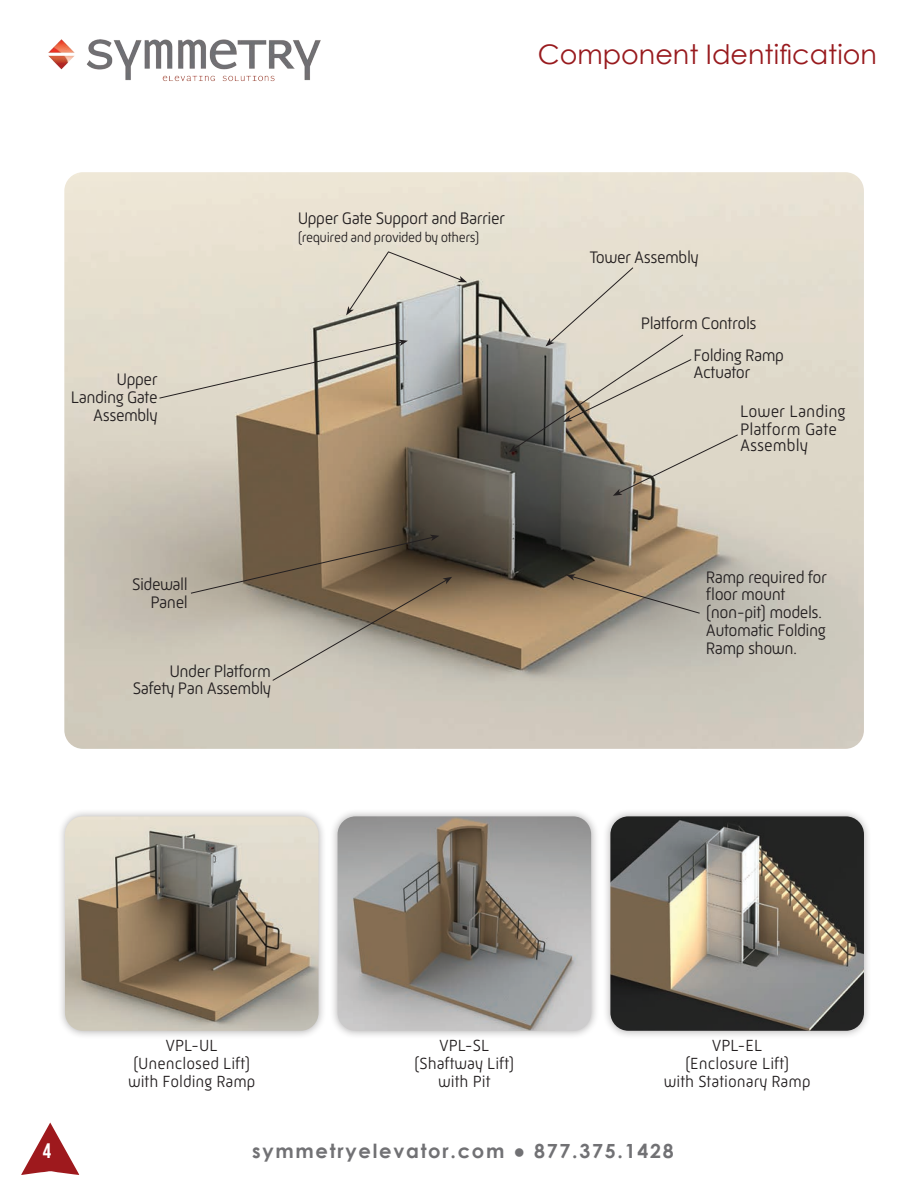
<style>
.page{position:relative;width:918px;height:1188px;background:#fff}
.page>*{position:absolute;margin:0;border:0;box-sizing:border-box;transform-origin:0 0}
.Full_Page_Header{font:27px "Century Gothic";color:#981a1e}
.t1{font:21px "Bebas Neue";color:#fff}
.t2{font:700 19.5px "Century Gothic";letter-spacing:.09em;color:#717174}
.t3{font:300 17.1px/17.9px "Mic 32 New";letter-spacing:-.03em;color:#231f20;text-align:right}
.t4{font:300 17.1px/17.1px "Mic 32 New";color:#231f20}
.t5{font:300 16.5px "Mic 32 New";color:#231f20}
.t6{font:300 13.95px "Mic 32 New";letter-spacing:-.03em;color:#231f20}
</style>
<div class="page">
<svg style="left:21px;top:1123px;width:58px;height:52px"></svg>
<img style="left:48px;top:39px;width:273px;height:42px">
<img style="left:64px;top:172px;width:800px;height:577px">
<svg style="left:509px;top:267px;width:229px;height:229px;background:#c0baae"></svg>
<svg style="left:566px;top:574px;width:134px;height:40px;background:#9e8c75"></svg>
<svg style="left:159px;top:340px;width:249px;height:59px;background:#cec5b4"></svg>
<svg style="left:190px;top:535px;width:262px;height:146px;background:#998d7c"></svg>
<svg style="left:343px;top:251px;width:125px;height:66px;background:#d5d1c6"></svg>
<div style="left:57px;top:808px;width:270px;height:231px;background:#231f20;opacity:.35"></div>
<img style="left:65px;top:816px;width:254px;height:215px">
<div style="left:329px;top:808px;width:270px;height:231px;background:#231f20;opacity:.35"></div>
<img style="left:338px;top:816px;width:253px;height:215px">
<div style="left:602px;top:808px;width:270px;height:231px;background:#231f20;opacity:.35"></div>
<img style="left:610px;top:816px;width:254px;height:215px">
<p class="Full_Page_Header" style="left:538px;top:36px;width:341px">Component Identification</p>
<p class="t3" style="left:117px;top:370px;width:42px">Upper</p>
<p class="t3" style="left:71px;top:388px;width:88px">Landing Gate<br>Assembly</p>
<p class="t3" style="left:298px;top:209px;width:209px">Upper Gate Support and Barrier</p>
<p class="t6" style="left:298px;top:229px;width:183px">(required and provided by others)</p>
<p class="t3" style="left:132px;top:576px;width:57px">Sidewall<br>Panel</p>
<p class="t3" style="left:133px;top:662px;width:140px">Under Platform<br>Safety Pan Assembly</p>
<p class="t3" style="left:590px;top:249px;width:111px">Tower Assembly</p>
<p class="t3" style="left:641px;top:314px;width:117px">Platform Controls</p>
<p class="t3" style="left:694px;top:346px;width:92px">Folding Ramp</p>
<p class="t3" style="left:694px;top:364px;width:58px">Actuator</p>
<p class="t4" style="left:740px;top:402px;width:107px">Lower Landing<br>Platform Gate<br>Assembly</p>
<p class="t3" style="left:706px;top:568px;width:123px;text-align:left">Ramp required for floor mount</p>
<p class="t3" style="left:706px;top:603px;width:121px;text-align:left">(non-pit) models.<br>Automatic Folding<br>Ramp shown.</p>
<p class="t5" style="left:166px;top:1036px;width:54px">VPL-UL</p>
<p class="t5" style="left:133px;top:1054px;width:119px">(Unenclosed Lift)</p>
<p class="t5" style="left:128px;top:1072px;width:129px">with Folding Ramp</p>
<p class="t5" style="left:439px;top:1036px;width:52px">VPL-SL</p>
<p class="t5" style="left:414px;top:1054px;width:102px">(Shaftway Lift)</p>
<p class="t5" style="left:438px;top:1072px;width:54px">with Pit</p>
<p class="t5" style="left:712px;top:1036px;width:52px">VPL-EL</p>
<p class="t5" style="left:685px;top:1054px;width:106px">(Enclosure Lift)</p>
<p class="t5" style="left:664px;top:1072px;width:148px">with Stationary Ramp</p>
<p class="t1" style="left:43px;top:1139px;width:10px">4</p>
<p class="t2" style="left:252px;top:1136px;width:423px">symmetryelevator.com ● 877.375.1428</p>
</div>
